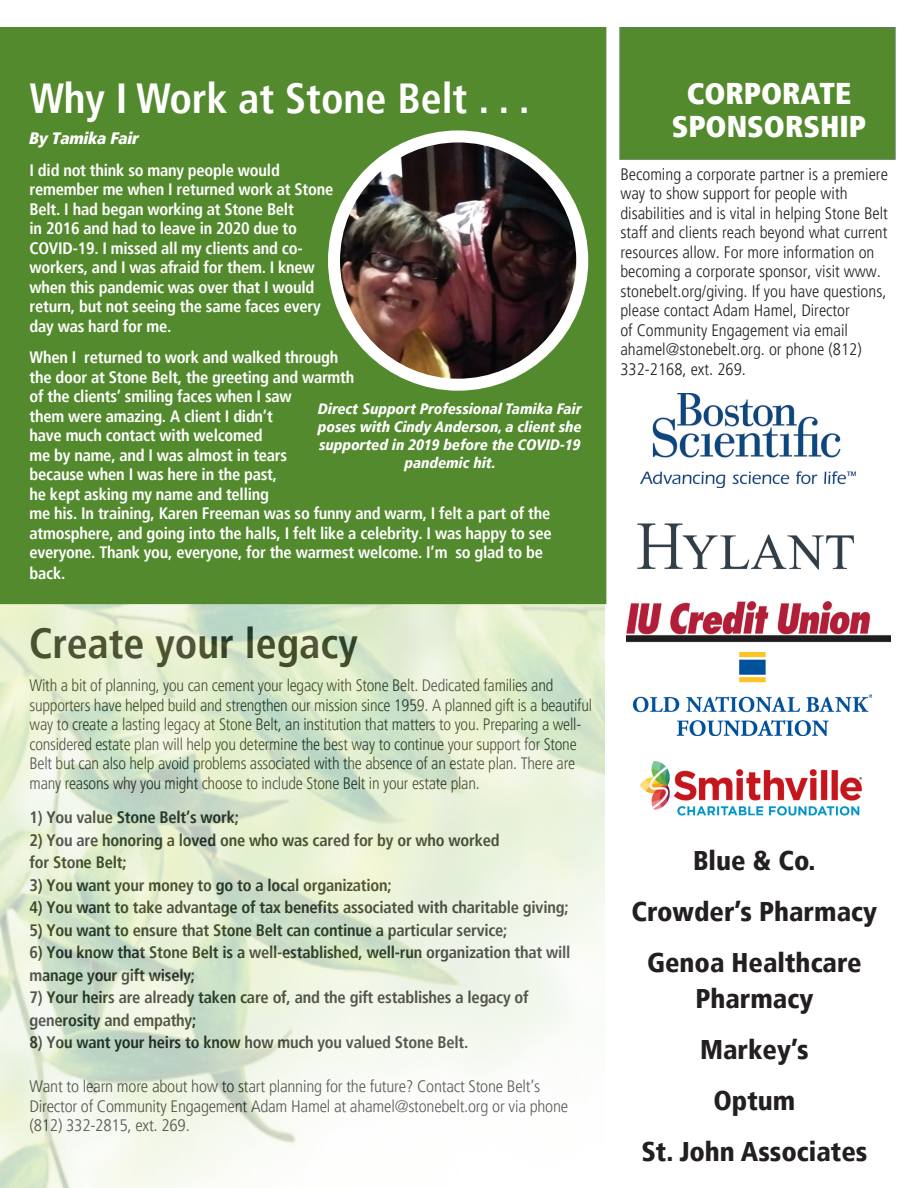
<style>
.page{position:relative;width:918px;height:1188px;background:#fff}
.page>*{position:absolute;margin:0;border:0;box-sizing:border-box;transform-origin:0 0}
.t1{font:700 condensed 42px "Frutiger LT Pro";color:#fff}
.t2{font:700 condensed 42px "Frutiger LT Pro";color:#231f20}
.t3{font:900 condensed 30px/33px "Frutiger LT Pro";color:#fff;text-align:center}
.t4{font:900 condensed 27px/51px "Frutiger LT Pro";color:#231f20;text-align:center}
.Touchstone{font:300 condensed 16.5px/19.5px "Frutiger LT Pro";letter-spacing:-.015em;color:#231f20}
.Touchstone-2{font:700 condensed 16.5px/19.5px "Frutiger LT Pro";letter-spacing:-.015em;color:#fff}
.Touchstone-3{font:700 condensed 16.5px/22.5px "Frutiger LT Pro";letter-spacing:-.015em;color:#231f20}
.Touchstone-4{font:300 condensed 16.5px/19.5px "Frutiger LT Pro";letter-spacing:-.015em;color:#231f20;scale:1.05 1}
.t5{font:italic 900 condensed 15px/18px "Frutiger LT Pro";color:#fff;text-align:center}
.s1{font-family:"Frutiger LT Pro Extra Blk Cn Ita";font-weight:400;font-stretch:normal}
</style>
<div class="page">
<img style="left:0;top:604px;width:605px;height:584px">
<div style="left:1px;top:28px;width:605px;height:575px;background:#548a2e"></div>
<div style="left:0;top:27px;width:606px;height:577px;border:2px solid #548a2e"></div>
<img style="left:334px;top:136px;width:248px;height:249px;border-radius:124px">
<div style="left:328px;top:130px;width:260px;height:261px;border:12px solid #fff;border-radius:50%"></div>
<img style="left:640px;top:394px;width:215px;height:93px">
<img style="left:637px;top:523px;width:217px;height:47px">
<img style="left:626px;top:602px;width:265px;height:40px">
<img style="left:633px;top:652px;width:238px;height:83px">
<img style="left:640px;top:761px;width:222px;height:55px">
<div style="left:619px;top:27px;width:277px;height:133px;background:#548a2e;border:2px solid #5c834f"></div>
<p class="t1" style="left:30px;top:73px;width:502px">Why I Work at Stone Belt . . .</p>
<p class="Touchstone-2" style="left:30px;top:123px;width:252px;line-height:31.5px"><span class="s1">By Tamika Fair<br></span>I did not think so many people would</p>
<p class="Touchstone-2" style="left:30px;top:180px;width:305px">remember me when I returned work at Stone Belt. I had began working at Stone Belt<br>in 2016 and had to leave in 2020 due to COVID-19. I missed all my clients and co&shy;workers, and I was afraid for them. I knew when this pandemic was over that I would return, but not seeing the same faces every day was hard for me.</p>
<p class="Touchstone-2" style="left:30px;top:348px;width:524px">When I returned to work and walked through<br>the door at Stone Belt, the greeting and warmth<br>of the clients’ smiling faces when I saw<br>them were amazing. A client I didn’t<br>have much contact with welcomed<br>me by name, and I was almost in tears<br>because when I was here in the past,<br>he kept asking my name and telling<br>me his. In training, Karen Freeman was so funny and warm, I felt a part of the atmosphere, and going into the halls, I felt like a celebrity. I was happy to see everyone. Thank you, everyone, for the warmest welcome. I’m so glad to be</p>
<p class="Touchstone-2" style="left:30px;top:564px;width:37px">back.</p>
<p class="t5" style="left:318px;top:399px;width:265px">Direct Support Professional Tamika Fair poses with Cindy Anderson, a client she supported in 2019 before the COVID-19 pandemic hit.</p>
<p class="t2" style="left:29px;top:619px;width:330px">Create your legacy</p>
<p class="Touchstone" style="left:30px;top:676px;width:564px">With a bit of planning, you can cement your legacy with Stone Belt. Dedicated families and supporters have helped build and strengthen our mission since 1959. A planned gift is a beautiful way to create a lasting legacy at Stone Belt, an institution that matters to you. Preparing a well&shy;considered estate plan will help you determine the best way to continue your support for Stone Belt but can also help avoid problems associated with the absence of an estate plan. There are many reasons why you might choose to include Stone Belt in your estate plan.</p>
<p class="Touchstone-3" style="left:30px;top:806px;width:211px">1) You value Stone Belt’s work;</p>
<p class="Touchstone-3" style="left:30px;top:829px;width:472px">2) You are honoring a loved one who was cared for by or who worked for Stone Belt;</p>
<p class="Touchstone-3" style="left:30px;top:874px;width:364px">3) You want your money to go to a local organization;</p>
<p class="Touchstone-3" style="left:30px;top:896px;width:541px">4) You want to take advantage of tax benefits associated with charitable giving;</p>
<p class="Touchstone-3" style="left:30px;top:919px;width:480px">5) You want to ensure that Stone Belt can continue a particular service;</p>
<p class="Touchstone-3" style="left:30px;top:941px;width:542px">6) You know that Stone Belt is a well-established, well-run organization that will manage your gift wisely;</p>
<p class="Touchstone-3" style="left:30px;top:986px;width:501px">7) Your heirs are already taken care of, and the gift establishes a legacy of generosity and empathy;</p>
<p class="Touchstone-3" style="left:30px;top:1031px;width:440px">8) You want your heirs to know how much you valued Stone Belt.</p>
<p class="Touchstone-4" style="left:30px;top:1077px;width:514px">Want to learn more about how to start planning for the future? Contact Stone Belt’s<br>Director of Community Engagement Adam Hamel at ahamel@stonebelt.org or via phone (812) 332-2815, ext. 269.</p>
<p class="t3" style="left:672px;top:76px;width:196px">CORPORATE<br>SPONSORSHIP</p>
<p class="Touchstone" style="left:620px;top:165px;width:269px">Becoming a corporate partner is a premiere way to show support for people with disabilities and is vital in helping Stone Belt staff and clients reach beyond what current resources allow. For more information on becoming a corporate sponsor, visit www. stonebelt.org/giving. If you have questions, please contact Adam Hamel, Director<br>of Community Engagement via email ahamel@stonebelt.org. or phone (812)<br>332-2168, ext. 269.</p>
<p class="t4" style="left:693px;top:835px;width:124px">Blue &amp; Co.</p>
<p class="t4" style="left:632px;top:886px;width:247px">Crowder’s Pharmacy<br>Genoa Healthcare</p>
<p class="t4" style="left:695px;top:973px;width:120px">Pharmacy<br>Markey’s<br>Optum</p>
<p class="t4" style="left:641px;top:1126px;width:228px">St. John Associates</p>
</div>
